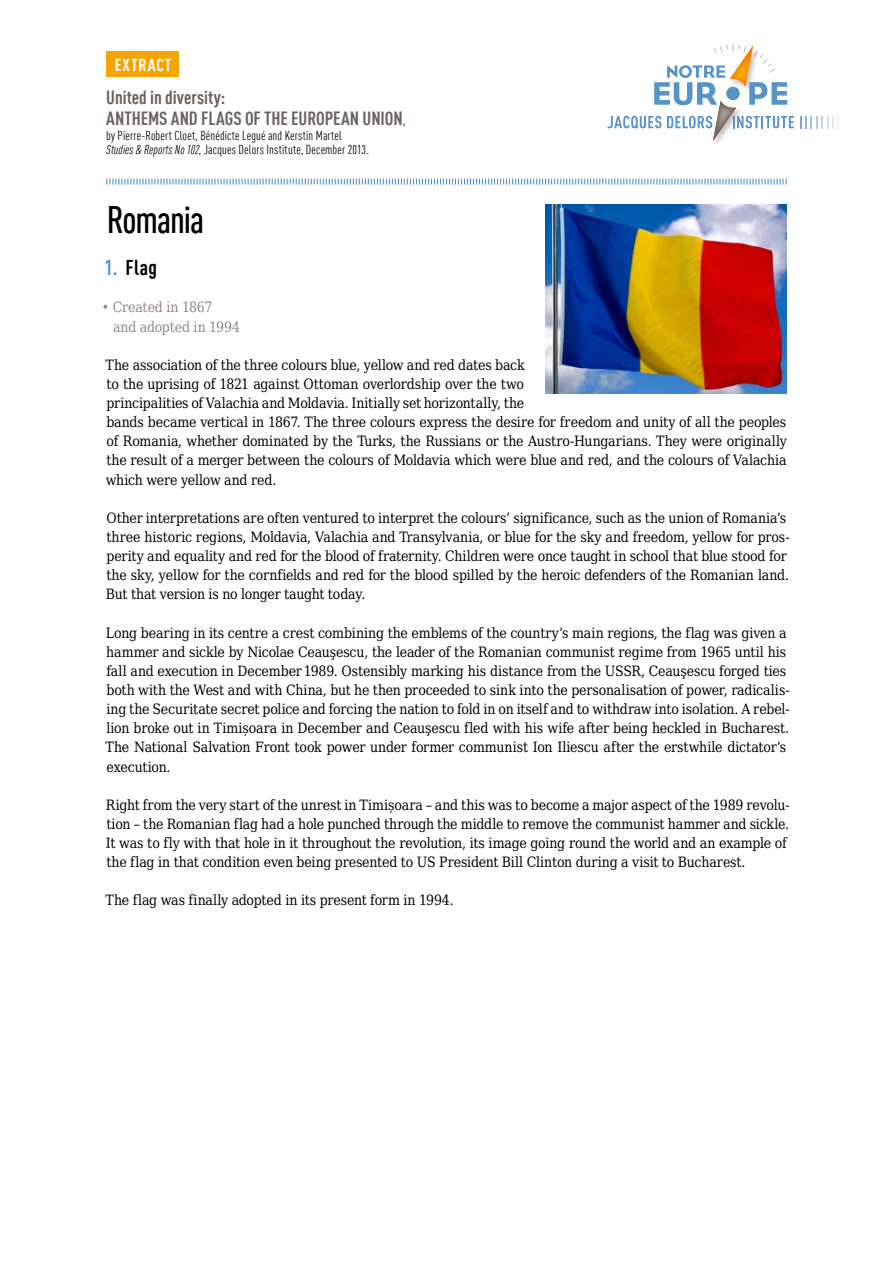
<style>
.page{position:relative;width:893px;height:1263px;background:#fff}
.page>*{position:absolute;margin:0;border:0;box-sizing:border-box;transform-origin:0 0}
.EN_ETUD_Titre_1{font:500 condensed 37.5px "DIN Offc Pro";letter-spacing:-.03em;color:#000}
.t1{font:700 condensed 21px "DIN Offc Pro";color:#000}
.t2{font:700 condensed 18.75px/21.8px "DIN Offc Pro";letter-spacing:-.005em;color:#6f625d}
.t3{font:700 condensed 17.1px "DIN Offc Pro";letter-spacing:.055em;color:#fff}
.EN_ETUD_Texte_couran{font:14.25px/19.2px "DejaVu Serif Condensed";letter-spacing:-.01em;color:#000}
.EN_Descriptif_Hymne{font:14.25px/19.2px "DejaVu Serif Condensed";letter-spacing:-.015em;color:#928681}
.t4{font:condensed 12.75px/14.2px "DIN Offc Pro";letter-spacing:.015em;color:#000}
.s1{font-weight:400}
.s2{font-style:italic}
.s3{color:#5693c9}
</style>
<div class="page">
<svg style="left:106px;top:178px;width:681px;height:7px"></svg>
<div style="left:106px;top:52px;width:73px;height:25px;background:#f6a400"></div>
<img style="left:714px;top:141px;width:7px;height:3px">
<svg style="left:607px;top:45px;width:232px;height:96px"></svg>
<img style="left:546px;top:204px;width:241px;height:190px">
<p class="t3" style="left:115px;top:52px;width:58px">EXTRACT</p>
<p class="t2" style="left:106px;top:84px;width:301px">United in diversity:<br>ANTHEMS AND FLAGS OF THE EUROPEAN UNION<span class="s1">,</span></p>
<p class="t4" style="left:106px;top:127px;width:264px">by Pierre-Robert Cloet, Bénédicte Legué and Kerstin Martel<br><span class="s2">Studies &amp; Reports No 102</span>, Jacques Delors Institute, December 2013.</p>
<p class="EN_ETUD_Titre_1" style="left:107px;top:192px;width:99px">Romania</p>
<p class="t1" style="left:105px;top:252px;width:54px"><span class="s3">1.</span> Flag</p>
<p class="EN_Descriptif_Hymne" style="left:113px;top:296px;width:128px;text-indent:-11px">• Created in 1867<br>and adopted in 1994</p>
<p class="EN_ETUD_Texte_couran" style="left:106px;top:354px;width:683px">The association of the three colours blue, yellow and red dates back<br>to the uprising of 1821 against Ottoman overlordship over the two<br>principalities of Valachia and Moldavia. Initially set horizontally, the<br>bands became vertical in 1867. The three colours express the desire for freedom and unity of all the peoples of Romania, whether dominated by the Turks, the Russians or the Austro-Hungarians. They were originally the result of a merger between the colours of Moldavia which were blue and red, and the colours of Valachia which were yellow and red.</p>
<p class="EN_ETUD_Texte_couran" style="left:106px;top:507px;width:685px">Other interpretations are often ventured to interpret the colours’ significance, such as the union of Romania’s three historic regions, Moldavia, Valachia and Transylvania, or blue for the sky and freedom, yellow for pros&shy;perity and equality and red for the blood of fraternity. Children were once taught in school that blue stood for the sky, yellow for the cornfields and red for the blood spilled by the heroic defenders of the Romanian land.<br>But that version is no longer taught today.</p>
<p class="EN_ETUD_Texte_couran" style="left:106px;top:622px;width:685px">Long bearing in its centre a crest combining the emblems of the country’s main regions, the flag was given a hammer and sickle by Nicolae Ceauşescu, the leader of the Romanian communist regime from 1965 until his fall and execution in December 1989. Ostensibly marking his distance from the USSR, Ceauşescu forged ties both with the West and with China, but he then proceeded to sink into the personalisation of power, radicalis&shy;ing the Securitate secret police and forcing the nation to fold in on itself and to withdraw into isolation. A rebel&shy;lion broke out in Timișoara in December and Ceauşescu fled with his wife after being heckled in Bucharest.<br>The National Salvation Front took power under former communist Ion Iliescu after the erstwhile dictator’s execution.</p>
<p class="EN_ETUD_Texte_couran" style="left:106px;top:794px;width:685px">Right from the very start of the unrest in Timișoara – and this was to become a major aspect of the 1989 revolu&shy;tion – the Romanian flag had a hole punched through the middle to remove the communist hammer and sickle.<br>It was to fly with that hole in it throughout the revolution, its image going round the world and an example of the flag in that condition even being presented to US President Bill Clinton during a visit to Bucharest.</p>
<p class="EN_ETUD_Texte_couran" style="left:106px;top:889px;width:350px">The flag was finally adopted in its present form in 1994.</p>
</div>
